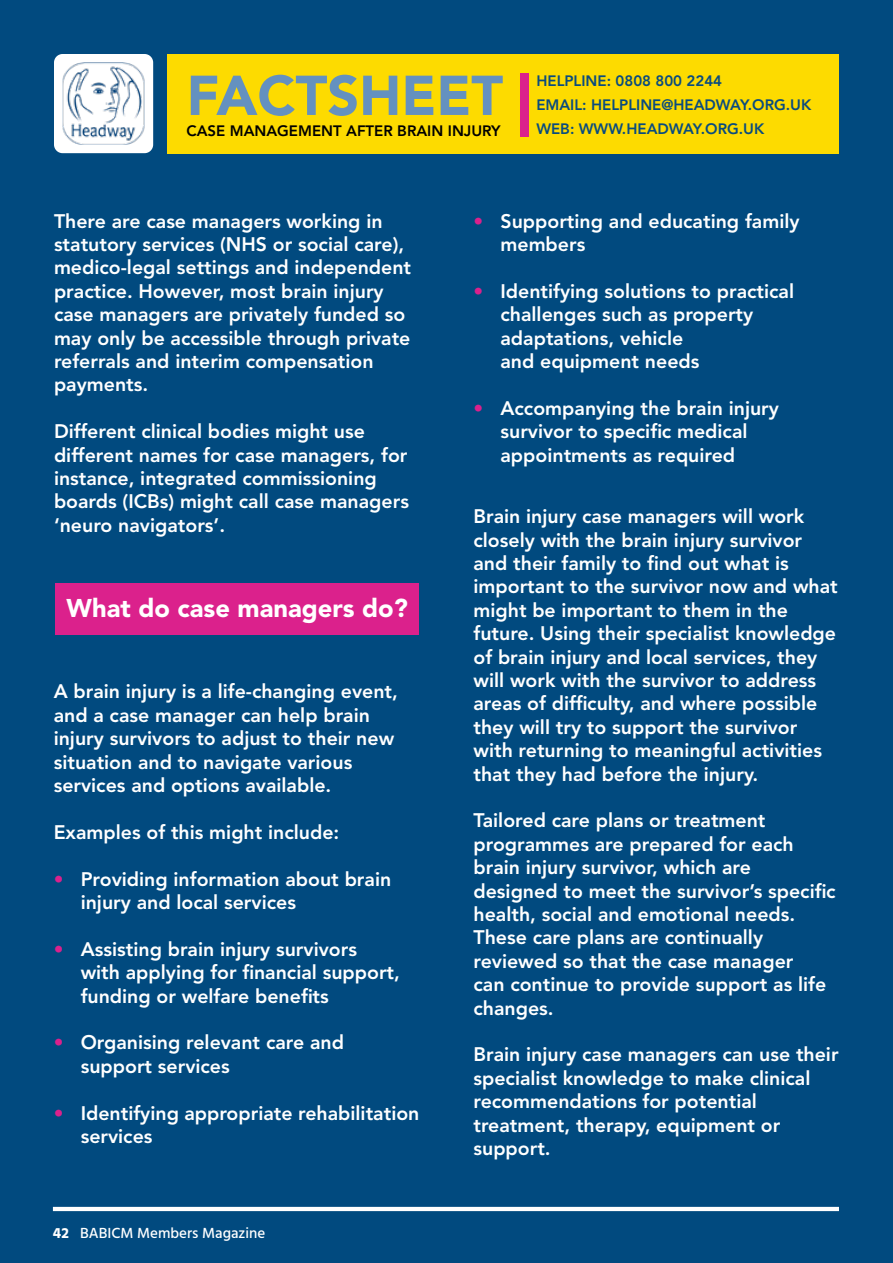
<style>
.page{position:relative;width:893px;height:1263px;background:#014a7f}
.page>*{position:absolute;margin:0;border:0;box-sizing:border-box;transform-origin:0 0}
.t1{font:900 55.5px "Avenir LT Std";color:#6491bf}
.t2{font:900 25.5px "Avenir LT Std";color:#fff}
.t3{font:800 19.5px/23.4px "Avenir LT Std";color:#fff}
.t4{font:800 15px/24px "Avenir LT Std";color:#094b7f}
.t5{font:800 15px "Avenir LT Std";color:#000}
.t6{font:500 15px "Hind";color:#fff}
.s1{color:#db218c}
.s2{font-weight:700}
</style>
<div class="page">
<hr style="left:53px;top:1207px;width:786px;height:4px;background:#fff">
<div style="left:167px;top:54px;width:672px;height:99px;background:#fddb00"></div>
<img style="left:64px;top:64px;width:79px;height:79px">
<div style="left:54px;top:54px;width:99px;height:99px;border:9px solid #fff;border-radius:4px"></div>
<div style="left:520px;top:73px;width:8px;height:63px;background:#db218c"></div>
<div style="left:55px;top:583px;width:363px;height:51px;background:#db218c"></div>
<h1 class="t1" style="left:186px;top:62px;width:318px">FACTSHEET</h1>
<p class="t5" style="left:186px;top:122px;width:316px">CASE MANAGEMENT AFTER BRAIN INJURY</p>
<p class="t4" style="left:536px;top:69px;width:276px">HELPLINE: 0808 800 2244<br>EMAIL: HELPLINE@HEADWAY.ORG.UK<br>WEB: WWW.HEADWAY.ORG.UK</p>
<p class="t3" style="left:54px;top:209px;width:359px">There are case managers working in statutory services (NHS or social care), medico-legal settings and independent practice. However, most brain injury case managers are privately funded so may only be accessible through private referrals and interim compensation payments.</p>
<p class="t3" style="left:54px;top:420px;width:356px">Different clinical bodies might use different names for case managers, for instance, integrated commissioning boards (ICBs) might call case managers ‘neuro navigators’.</p>
<h2 class="t2" style="left:67px;top:592px;width:343px">What do case managers do?</h2>
<p class="t3" style="left:54px;top:680px;width:346px">A brain injury is a life-changing event, and a case manager can help brain injury survivors to adjust to their new situation and to navigate various services and options available.</p>
<p class="t3" style="left:54px;top:820px;width:287px">Examples of this might include:</p>
<p class="t3" style="left:81px;top:867px;width:312px;text-indent:-27px"><span class="s1">•</span> Providing information about brain injury and local services</p>
<p class="t3" style="left:81px;top:937px;width:321px;text-indent:-27px"><span class="s1">•</span> Assisting brain injury survivors with applying for financial support, funding or welfare benefits</p>
<p class="t3" style="left:81px;top:1031px;width:265px;text-indent:-27px"><span class="s1">•</span> Organising relevant care and support services</p>
<p class="t3" style="left:81px;top:1101px;width:340px;text-indent:-27px"><span class="s1">•</span> Identifying appropriate rehabilitation services</p>
<p class="t6" style="left:53px;top:1223px;width:214px"><span class="s2">42</span> BABICM Members Magazine</p>
<p class="t3" style="left:500px;top:209px;width:301px;text-indent:-27px"><span class="s1">•</span> Supporting and educating family members</p>
<p class="t3" style="left:500px;top:279px;width:295px;text-indent:-27px"><span class="s1">•</span> Identifying solutions to practical challenges such as property adaptations, vehicle<br>and equipment needs</p>
<p class="t3" style="left:500px;top:396px;width:280px;text-indent:-27px"><span class="s1">•</span> Accompanying the brain injury survivor to specific medical appointments as required</p>
<p class="t3" style="left:473px;top:505px;width:366px">Brain injury case managers will work closely with the brain injury survivor and their family to find out what is important to the survivor now and what might be important to them in the future. Using their specialist knowledge of brain injury and local services, they will work with the survivor to address areas of difficulty, and where possible they will try to support the survivor with returning to meaningful activities that they had before the injury.</p>
<p class="t3" style="left:473px;top:809px;width:364px">Tailored care plans or treatment programmes are prepared for each brain injury survivor, which are designed to meet the survivor’s specific health, social and emotional needs.<br>These care plans are continually reviewed so that the case manager<br>can continue to provide support as life changes.</p>
<p class="t3" style="left:473px;top:1043px;width:367px">Brain injury case managers can use their specialist knowledge to make clinical recommendations for potential treatment, therapy, equipment or support.</p>
</div>
